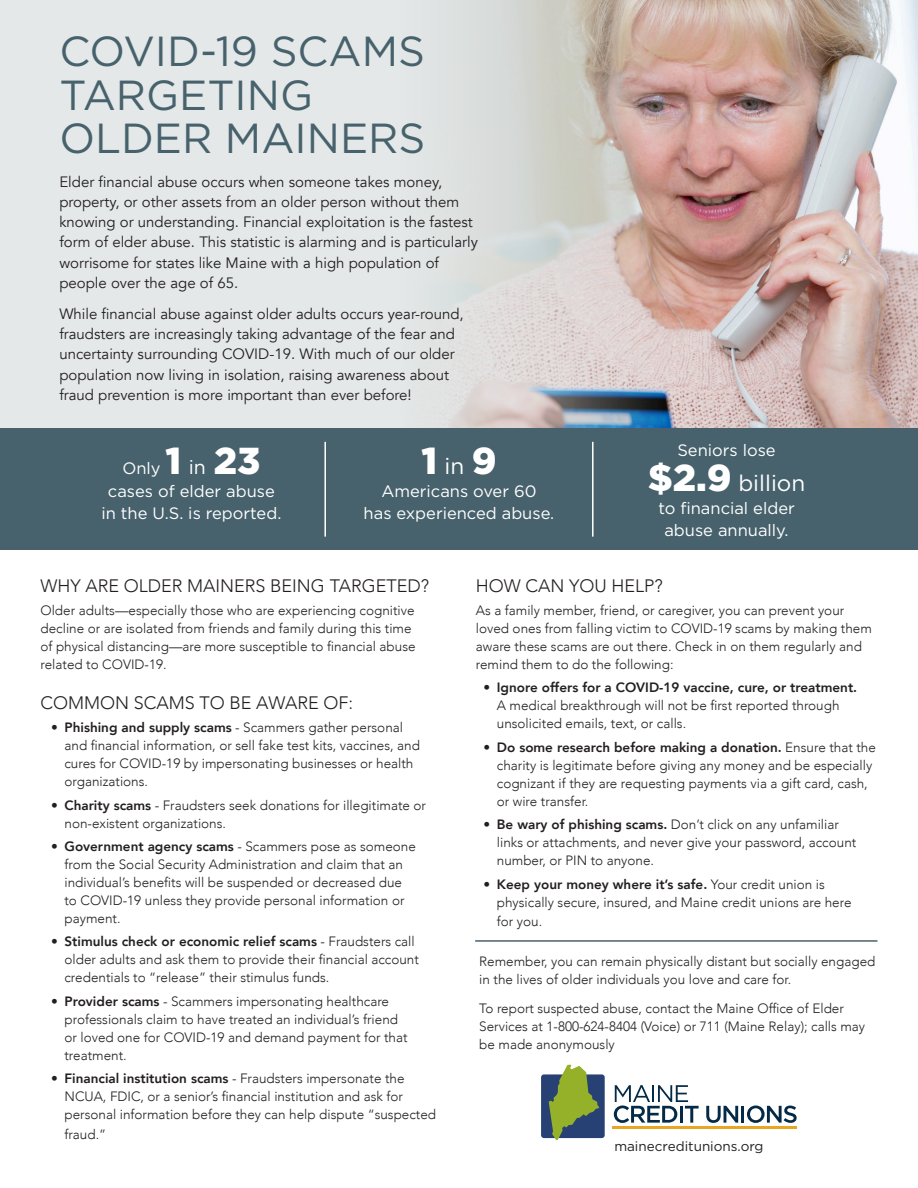
<style>
.page{position:relative;width:918px;height:1188px;background:#fff}
.page>*{position:absolute;margin:0;border:0;box-sizing:border-box;transform-origin:0 0}
.t1{font:42px/43.5px "Gotham";color:#47626c}
.t2{font:900 37.5px "Gotham";color:#fff}
.t3{font:22.5px "Gotham";color:#fff}
.t4{font:300 18px "Avenir";color:#231f20}
.t5{font:16.5px/22.5px "Gotham";color:#fff;text-align:center}
.t6{font:15px/20.2px "Avenir";color:#231f20}
.t7{font:300 13.5px/18px "Avenir";color:#231f20}
.t8{font:13.5px "Gotham";color:#231f20}
.s1{font-weight:400;font-size:19.5px}
.s2{font-weight:400;font-size:22.5px}
.s3{font-weight:900;font-size:37.5px}
.s4{font-weight:800}
</style>
<div class="page">
<div style="left:0;top:0;width:918px;height:461px;background:#e4e8e8"></div>
<img style="left:401px;top:0;width:517px;height:429px">
<div style="left:0;top:429px;width:918px;height:121px;background:#47626c"></div>
<hr style="left:475px;top:940px;width:403px;height:2px;background:#47626c">
<div style="left:541px;top:1074px;width:64px;height:64px;background:#284174;border-radius:3px"></div>
<svg style="left:549px;top:1065px;width:50px;height:75px"></svg>
<svg style="left:614px;top:1085px;width:85px;height:38px"></svg>
<svg style="left:706px;top:1106px;width:32px;height:17px"></svg>
<hr style="left:741px;top:1106px;width:3px;height:17px;background:#042a47">
<svg style="left:747px;top:1106px;width:50px;height:17px"></svg>
<hr style="left:612px;top:1127px;width:185px;height:2px;background:#e8a623">
<hr style="left:324px;top:442px;width:2px;height:95px;background:#fff">
<hr style="left:592px;top:442px;width:2px;height:95px;background:#fff">
<p class="t1" style="left:59px;top:29px;width:368px">COVID-19 SCAMS<br>TARGETING<br>OLDER MAINERS</p>
<p class="t6" style="left:59px;top:172px;width:420px">Elder financial abuse occurs when someone takes money, property, or other assets from an older person without them knowing or understanding. Financial exploitation is the fastest form of elder abuse. This statistic is alarming and is particularly worrisome for states like Maine with a high population of people over the age of 65.</p>
<p class="t6" style="left:59px;top:304px;width:406px">While financial abuse against older adults occurs year-round, fraudsters are increasingly taking advantage of the fear and uncertainty surrounding COVID-19. With much of our older population now living in isolation, raising awareness about fraud prevention is more important than ever before!</p>
<p class="t2" style="left:166px;top:435px;width:96px">1 <span class="s1">in</span> 23</p>
<p class="t5" style="left:108px;top:479px;width:168px">cases of elder abuse</p>
<p class="t5" style="left:101px;top:502px;width:181px">in the U.S. is reported.</p>
<p class="t5" style="left:122px;top:457px;width:40px">Only</p>
<p class="t2" style="left:421px;top:435px;width:77px">1<span class="s2">in</span>9</p>
<p class="t5" style="left:364px;top:479px;width:192px">Americans over 60<br>has experienced abuse.</p>
<p class="t5" style="left:677px;top:439px;width:100px">Seniors lose</p>
<p class="t3" style="left:648px;top:469px;width:159px"><span class="s3">$2.9</span> billion</p>
<p class="t5" style="left:658px;top:497px;width:138px">to financial elder abuse annually.</p>
<p class="t4" style="left:40px;top:575px;width:390px">WHY ARE OLDER MAINERS BEING TARGETED?</p>
<p class="t7" style="left:40px;top:601px;width:377px">Older adults—especially those who are experiencing cognitive decline or are isolated from friends and family during this time of physical distancing—are more susceptible to financial abuse related to COVID-19.</p>
<p class="t4" style="left:40px;top:692px;width:314px">COMMON SCAMS TO BE AWARE OF:</p>
<p class="t7" style="left:64px;top:719px;width:357px;text-indent:-14px">• <span class="s4">Phishing and supply scams</span> - Scammers gather personal and financial information, or sell fake test kits, vaccines, and cures for COVID-19 by impersonating businesses or health organizations.</p>
<p class="t7" style="left:64px;top:796px;width:363px;text-indent:-14px">• <span class="s4">Charity scams</span> - Fraudsters seek donations for illegitimate or non-existent organizations.</p>
<p class="t7" style="left:64px;top:837px;width:353px;text-indent:-14px">• <span class="s4">Government agency scams</span> - Scammers pose as someone from the Social Security Administration and claim that an individual’s benefits will be suspended or decreased due to COVID-19 unless they provide personal information or payment.</p>
<p class="t7" style="left:64px;top:933px;width:356px;text-indent:-14px">• <span class="s4">Stimulus check or economic relief scams</span> - Fraudsters call older adults and ask them to provide their financial account credentials to “release” their stimulus funds.</p>
<p class="t7" style="left:64px;top:992px;width:345px;text-indent:-14px">• <span class="s4">Provider scams</span> - Scammers impersonating healthcare professionals claim to have treated an individual’s friend or loved one for COVID-19 and demand payment for that treatment.</p>
<p class="t7" style="left:64px;top:1070px;width:373px;text-indent:-14px">• <span class="s4">Financial institution scams</span> - Fraudsters impersonate the<br>NCUA, FDIC, or a senior’s financial institution and ask for personal information before they can help dispute “suspected</p>
<p class="t7" style="left:64px;top:1125px;width:43px">fraud.”</p>
<p class="t4" style="left:476px;top:575px;width:189px">HOW CAN YOU HELP?</p>
<p class="t7" style="left:476px;top:601px;width:398px">As a family member, friend, or caregiver, you can prevent your loved ones from falling victim to COVID-19 scams by making them aware these scams are out there. Check in on them regularly and remind them to do the following:</p>
<p class="t7" style="left:497px;top:679px;width:362px;text-indent:-14px">• <span class="s4">Ignore offers for a COVID-19 vaccine, cure, or treatment.<br></span>A medical breakthrough will not be first reported through unsolicited emails, text, or calls.</p>
<p class="t7" style="left:497px;top:738px;width:381px;text-indent:-14px">• <span class="s4">Do some research before making a donation.</span> Ensure that the charity is legitimate before giving any money and be especially cognizant if they are requesting payments via a gift card, cash, or wire transfer.</p>
<p class="t7" style="left:497px;top:816px;width:361px;text-indent:-14px">• <span class="s4">Be wary of phishing scams.</span> Don’t click on any unfamiliar links or attachments, and never give your password, account number, or PIN to anyone.</p>
<p class="t7" style="left:497px;top:875px;width:356px;text-indent:-14px">• <span class="s4">Keep your money where it’s safe.</span> Your credit union is physically secure, insured, and Maine credit unions are here</p>
<p class="t7" style="left:497px;top:913px;width:47px">for you.</p>
<p class="t7" style="left:479px;top:952px;width:398px">Remember, you can remain physically distant but socially engaged in the lives of older individuals you love and care for.</p>
<p class="t7" style="left:479px;top:999px;width:387px">To report suspected abuse, contact the Maine Office of Elder<br>Services at 1-800-624-8404 (Voice) or 711 (Maine Relay); calls may be made anonymously</p>
<p class="t8" style="left:614px;top:1138px;width:151px">mainecreditunions.org</p>
</div>
